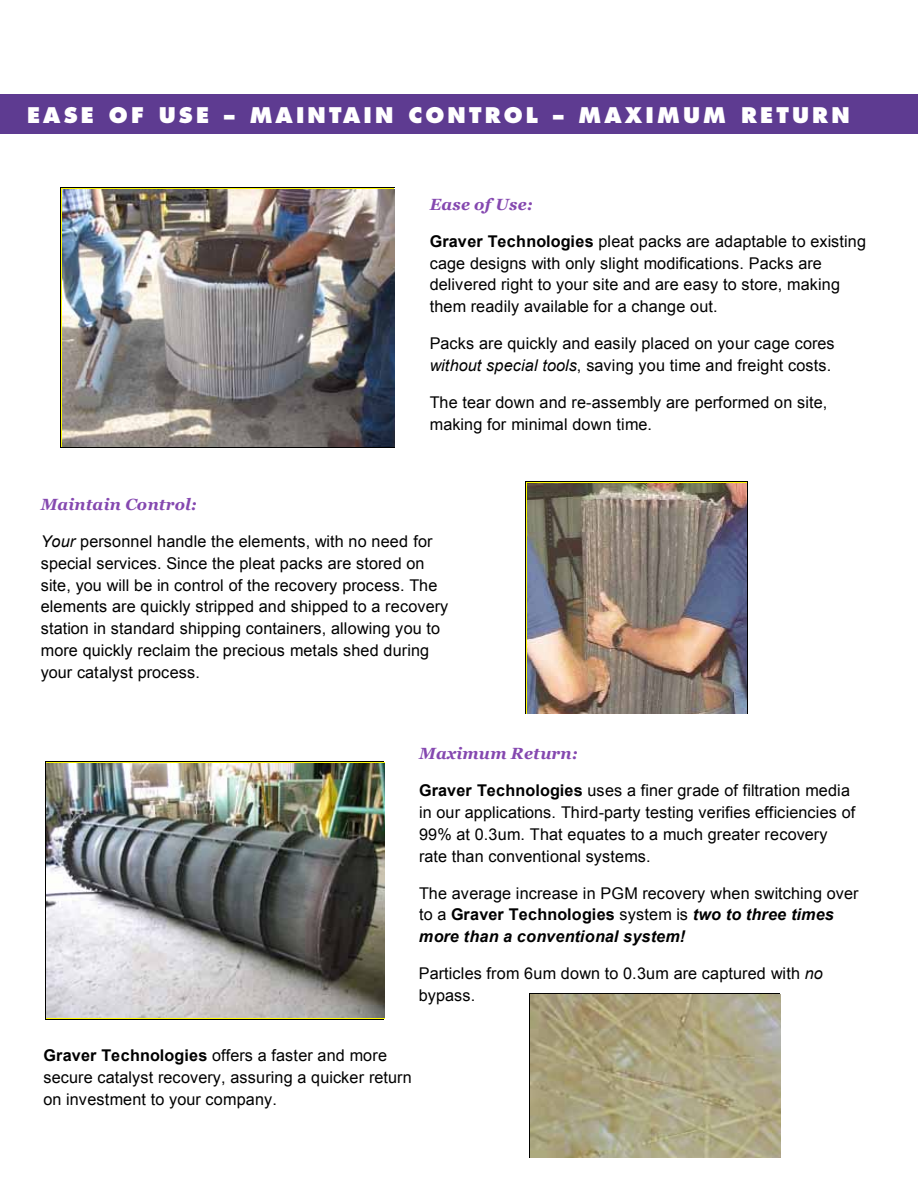
<style>
.page{position:relative;width:918px;height:1188px;background:#fff}
.page>*{position:absolute;margin:0;border:0;box-sizing:border-box;transform-origin:0 0}
.t1{font:23.7px "Georgia";letter-spacing:.005em;color:#fff}
.t2{font:800 21px "Futura";letter-spacing:.15em;color:#fff}
.t3{font:16.2px/21.9px "Arial";color:#000}
.t4{font:italic 700 16.2px "Georgia";letter-spacing:.01em;color:#8548b0}
.s1{font-weight:700}
.s2{font-style:italic}
.s3{font-weight:700;font-style:italic}
</style>
<div class="page">
<img style="left:527px;top:483px;width:220px;height:231px">
<hr style="left:526px;top:482px;width:221px;height:1px;background:#fffb00">
<hr style="left:526px;top:483px;width:1px;height:231px;background:#fffb00">
<hr style="left:526px;top:481px;width:221px;height:1px;background:#000">
<hr style="left:525px;top:482px;width:1px;height:232px;background:#000">
<hr style="left:747px;top:482px;width:1px;height:232px;background:#000">
<img style="left:62px;top:189px;width:332px;height:258px">
<hr style="left:61px;top:189px;width:1px;height:258px;background:#fffb00">
<hr style="left:62px;top:447px;width:332px;height:1px;background:#fffb00">
<hr style="left:61px;top:188px;width:333px;height:1px;background:#000">
<hr style="left:60px;top:188px;width:1px;height:260px;background:#000">
<hr style="left:61px;top:448px;width:333px;height:1px;background:#000">
<img style="left:46px;top:763px;width:338px;height:255px">
<hr style="left:46px;top:762px;width:338px;height:1px;background:#fffb00">
<hr style="left:46px;top:1018px;width:338px;height:1px;background:#fffb00">
<hr style="left:45px;top:761px;width:339px;height:1px;background:#000">
<hr style="left:45px;top:762px;width:1px;height:257px;background:#000">
<hr style="left:45px;top:1019px;width:339px;height:1px;background:#000">
<img style="left:531px;top:994px;width:249px;height:164px">
<hr style="left:530px;top:993px;width:250px;height:1px;background:#000">
<hr style="left:530px;top:994px;width:1px;height:164px;background:#000">
<div style="left:0;top:94px;width:918px;height:40px;background:#5e3b91"></div>
<h1 class="t1" style="left:41px;top:101px;width:687px">EASE OF USE – MAINTAIN CONTROL – MAXIMUM RETURN</h1>
<p class="t2" style="left:27px;top:102px;width:824px">EASE OF USE – MAINTAIN CONTROL – MAXIMUM RETURN</p>
<p class="t4" style="left:430px;top:198px;width:104px">Ease of Use:</p>
<p class="t3" style="left:430px;top:232px;width:438px"><span class="s1">Graver Technologies</span> pleat packs are adaptable to existing cage designs with only slight modifications. Packs are delivered right to your site and are easy to store, making them readily available for a change out.</p>
<p class="t3" style="left:430px;top:334px;width:406px">Packs are quickly and easily placed on your cage cores <span class="s2">without special tools</span>, saving you time and freight costs.</p>
<p class="t3" style="left:430px;top:392px;width:399px">The tear down and re-assembly are performed on site, making for minimal down time.</p>
<p class="t4" style="left:41px;top:498px;width:158px">Maintain Control:</p>
<p class="t3" style="left:41px;top:532px;width:409px"><span class="s2">Your</span> personnel handle the elements, with no need for special services. Since the pleat packs are stored on site, you will be in control of the recovery process. The elements are quickly stripped and shipped to a recovery station in standard shipping containers, allowing you to more quickly reclaim the precious metals shed during your catalyst process.</p>
<p class="t4" style="left:419px;top:747px;width:160px">Maximum Return:</p>
<p class="t3" style="left:419px;top:781px;width:438px"><span class="s1">Graver Technologies</span> uses a finer grade of filtration media in our applications. Third-party testing verifies efficiencies of 99% at 0.3um. That equates to a much greater recovery rate than conventional systems.</p>
<p class="t3" style="left:419px;top:884px;width:441px">The average increase in PGM recovery when switching over to a <span class="s1">Graver Technologies</span> system is <span class="s3">two to three times more than a conventional system!</span></p>
<p class="t3" style="left:419px;top:964px;width:405px">Particles from 6um down to 0.3um are captured with <span class="s2">no </span>bypass.</p>
<p class="t3" style="left:44px;top:1046px;width:370px"><span class="s1">Graver Technologies</span> offers a faster and more secure catalyst recovery, assuring a quicker return on investment to your company.</p>
</div>
